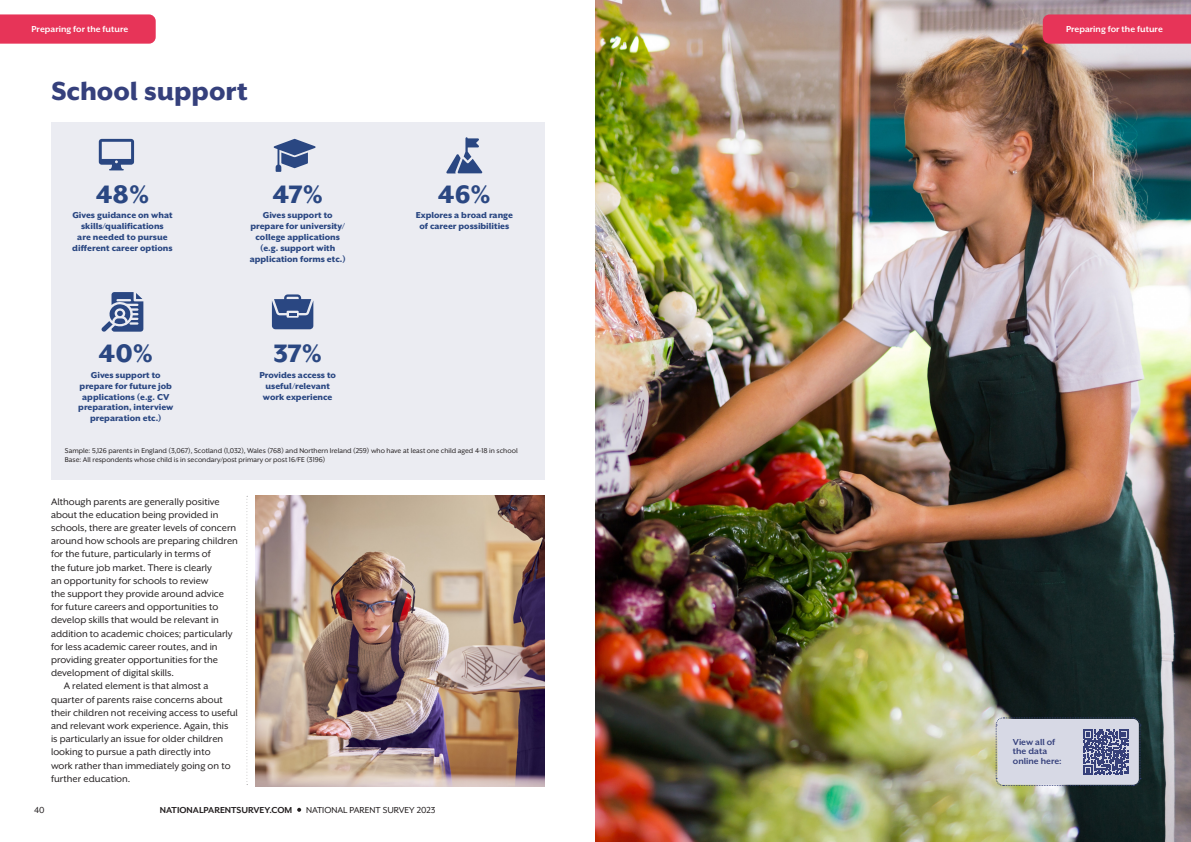
<style>
.page{position:relative;width:1191px;height:842px;background:#fff}
.page>*{position:absolute;margin:0;border:0;box-sizing:border-box;transform-origin:0 0}
.t1{font:800 30px "Mr Eaves XL San OT";color:#35407c}
.t2{font:800 29px "Mr Eaves XL San OT";color:#2a4782}
.t3{font:11px/13.2px "Mr Eaves XL San OT";color:#231f20}
.t4{font:700 10px "Mr Eaves XL San OT";color:#fff}
.t5{font:700 10px "Mr Eaves XL San OT";color:#35407c}
.t6{font:10px "Mr Eaves XL San OT";color:#231f20}
.t7{font:700 10px "Mr Eaves XL San OT";color:#231f20}
.t8{font:800 9.9px/11px "Mr Eaves XL San OT";color:#2a4782;text-align:center}
.t9{font:8px "Mr Eaves XL San OT";color:#231f20}
</style>
<div class="page">
<svg style="left:297px;top:808px;width:4px;height:4px"></svg>
<img style="left:595px;top:0;width:596px;height:842px">
<div style="left:51px;top:122px;width:493px;height:358px;background:#ebecf2"></div>
<img style="left:255px;top:496px;width:289px;height:290px">
<svg style="left:0;top:14px;width:156px;height:30px;background:#e73a5d"></svg>
<svg style="left:99px;top:139px;width:35px;height:31px"></svg>
<svg style="left:274px;top:139px;width:41px;height:33px"></svg>
<svg style="left:446px;top:137px;width:36px;height:36px"></svg>
<svg style="left:102px;top:292px;width:41px;height:40px"></svg>
<svg style="left:272px;top:294px;width:41px;height:35px"></svg>
<svg style="left:1042px;top:14px;width:149px;height:30px;background:#e5375a"></svg>
<svg style="left:995px;top:717px;width:146px;height:69px;background:#b4b8ca"></svg>
<svg style="left:246px;top:496px;width:2px;height:289px"></svg>
<p class="t4" style="left:32px;top:24px;width:98px">Preparing for the future</p>
<p class="t1" style="left:51px;top:76px;width:198px">School support</p>
<p class="t2" style="left:96px;top:180px;width:55px">48%</p>
<p class="t2" style="left:272px;top:180px;width:52px">47%</p>
<p class="t8" style="left:72px;top:210px;width:102px">Gives guidance on what skills/qualifications<br>are needed to pursue different career options</p>
<p class="t2" style="left:98px;top:339px;width:56px">40%</p>
<p class="t8" style="left:78px;top:369px;width:96px">Gives support to prepare for future job applications (e.g. CV preparation, interview preparation etc.)</p>
<p class="t8" style="left:250px;top:210px;width:97px">Gives support to prepare for university/ college applications (e.g. support with application forms etc.)</p>
<p class="t2" style="left:273px;top:339px;width:50px">37%</p>
<p class="t8" style="left:259px;top:369px;width:78px">Provides access to useful/relevant</p>
<p class="t8" style="left:263px;top:391px;width:71px">work experience</p>
<p class="t2" style="left:438px;top:180px;width:54px">46%</p>
<p class="t8" style="left:416px;top:210px;width:99px">Explores a broad range of career possibilities</p>
<p class="t9" style="left:65px;top:446px;width:454px">Sample: 5,126 parents in England (3,067), Scotland (1,032), Wales (768) and Northern Ireland (259) who have at least one child aged 4-18 in school</p>
<p class="t9" style="left:65px;top:456px;width:262px">Base: All respondents whose child is in secondary/post primary or post 16/FE (3196)</p>
<p class="t3" style="left:51px;top:495px;width:188px">Although parents are generally positive about the education being provided in schools, there are greater levels of concern around how schools are preparing children for the future, particularly in terms of<br>the future job market. There is clearly<br>an opportunity for schools to review<br>the support they provide around advice for future careers and opportunities to develop skills that would be relevant in addition to academic choices; particularly for less academic career routes, and in providing greater opportunities for the development of digital skills.</p>
<p class="t3" style="left:51px;top:679px;width:188px;text-indent:13px">A related element is that almost a quarter of parents raise concerns about their children not receiving access to useful and relevant work experience. Again, this<br>is particularly an issue for older children looking to pursue a path directly into<br>work rather than immediately going on to further education.</p>
<p class="t6" style="left:34px;top:805px;width:12px">40</p>
<p class="t7" style="left:160px;top:805px;width:134px">NATIONALPARENTSURVEY.COM</p>
<p class="t6" style="left:306px;top:805px;width:131px">NATIONAL PARENT SURVEY 2023</p>
<p class="t4" style="left:1066px;top:24px;width:98px">Preparing for the future</p>
<p class="t5" style="left:1013px;top:736px;width:44px">View all of</p>
<p class="t5" style="left:1013px;top:746px;width:36px">the data</p>
<p class="t5" style="left:1013px;top:755px;width:50px">online here:</p>
</div>
